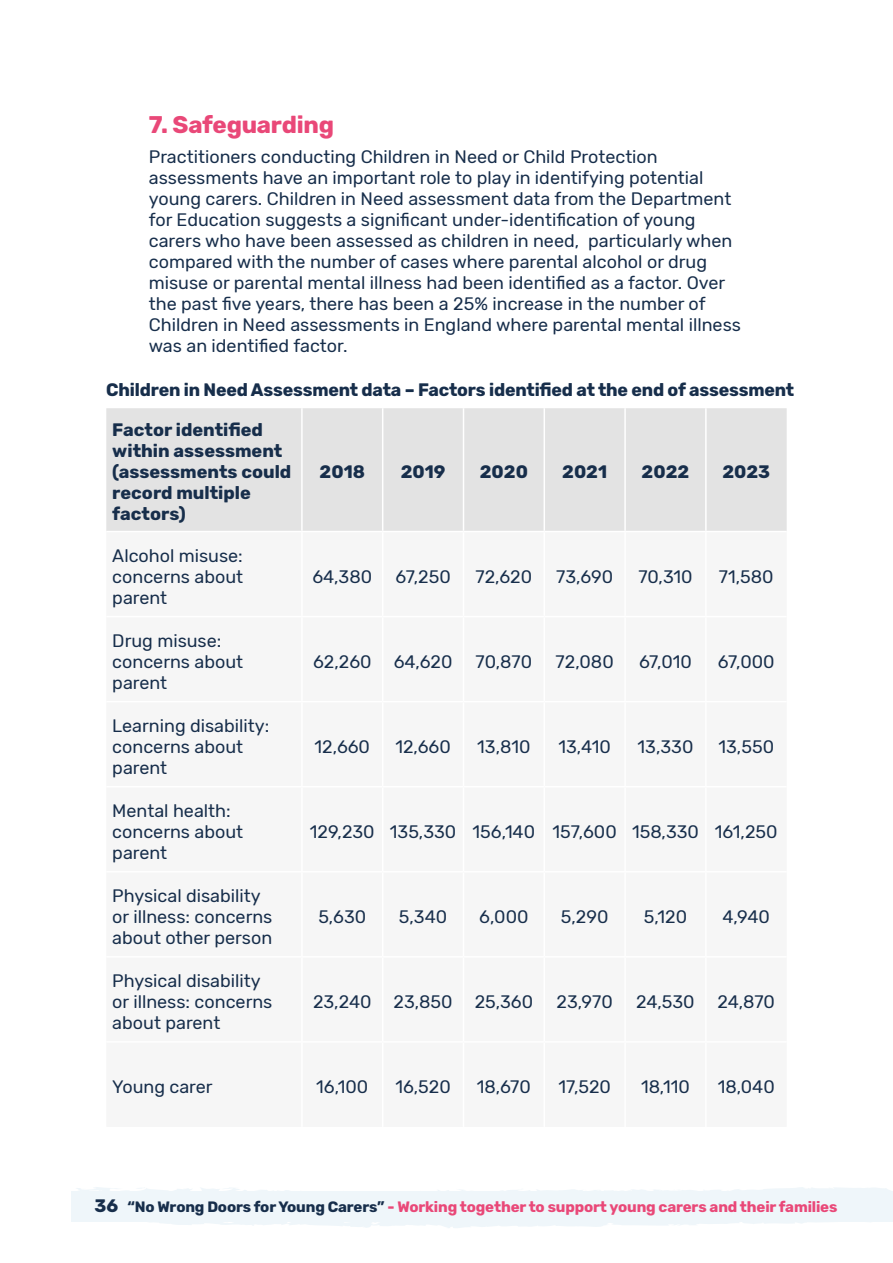
<style>
.page{position:relative;width:893px;height:1263px;background:#fff}
.page>*{position:absolute;margin:0;border:0;box-sizing:border-box;transform-origin:0 0}
.H2_Subheading__Pink{font:700 24px "Rubik";letter-spacing:-.01em;color:#e94878}
.Body_Copy__Deep_Blue{font:18px/21px "Rubik";color:#172e4b}
.Body_Copy__Deep_Blue-2{font:700 18px/21px "Rubik";color:#172e4b}
.t1{font:700 15px "Rubik";letter-spacing:-.01em;color:#e94878}
.s1{font-size:18px;color:#172e4b}
.s2{color:#172e4b}
</style>
<div class="page">
<div style="left:71px;top:1191px;width:822px;height:30px;background:#eff6fa"></div>
<svg style="left:74px;top:1221px;width:819px;height:7px"></svg>
<svg style="left:76px;top:1187px;width:814px;height:4px"></svg>
<div style="left:106px;top:408px;width:681px;height:123px;background:#e3e3e3"></div>
<hr style="left:301px;top:408px;width:2px;height:123px;background:#fff">
<hr style="left:382px;top:408px;width:1px;height:123px;background:#fff">
<hr style="left:463px;top:408px;width:1px;height:123px;background:#fff">
<hr style="left:544px;top:408px;width:1px;height:123px;background:#fff">
<hr style="left:624px;top:408px;width:2px;height:123px;background:#fff">
<hr style="left:705px;top:408px;width:2px;height:123px;background:#fff">
<h2 class="H2_Subheading__Pink" style="left:149px;top:111px;width:187px">7. Safeguarding</h2>
<p class="Body_Copy__Deep_Blue" style="left:149px;top:146px;width:594px">Practitioners conducting Children in Need or Child Protection assessments have an important role to play in identifying potential young carers. Children in Need assessment data from the Department for Education suggests a significant under-identification of young carers who have been assessed as children in need, particularly when compared with the number of cases where parental alcohol or drug misuse or parental mental illness had been identified as a factor. Over the past five years, there has been a 25% increase in the number of Children in Need assessments in England where parental mental illness was an identified factor.</p>
<p class="Body_Copy__Deep_Blue-2" style="left:106px;top:380px;width:689px">Children in Need Assessment data – Factors identified at the end of assessment</p>
<p class="Body_Copy__Deep_Blue-2" style="left:112px;top:420px;width:181px">Factor identified within assessment (assessments could record multiple factors)</p>
<p class="Body_Copy__Deep_Blue" style="left:112px;top:545px;width:132px;text-align:justify">Alcohol misuse: concerns about parent</p>
<p class="Body_Copy__Deep_Blue" style="left:112px;top:630px;width:132px">Drug misuse: concerns about parent</p>
<p class="Body_Copy__Deep_Blue" style="left:112px;top:715px;width:159px">Learning disability: concerns about parent</p>
<p class="Body_Copy__Deep_Blue" style="left:112px;top:800px;width:132px">Mental health: concerns about parent</p>
<p class="Body_Copy__Deep_Blue" style="left:112px;top:885px;width:162px">Physical disability or illness: concerns about other person</p>
<p class="Body_Copy__Deep_Blue" style="left:112px;top:970px;width:162px">Physical disability or illness: concerns about parent</p>
<p class="Body_Copy__Deep_Blue-2" style="left:320px;top:462px;width:47px">2018</p>
<p class="Body_Copy__Deep_Blue-2" style="left:401px;top:462px;width:46px">2019</p>
<p class="Body_Copy__Deep_Blue-2" style="left:480px;top:462px;width:50px">2020</p>
<p class="Body_Copy__Deep_Blue-2" style="left:562px;top:462px;width:46px">2021</p>
<p class="Body_Copy__Deep_Blue-2" style="left:642px;top:462px;width:49px">2022</p>
<p class="Body_Copy__Deep_Blue-2" style="left:722px;top:462px;width:49px">2023</p>
<p class="Body_Copy__Deep_Blue" style="left:312px;top:566px;width:61px">64,380</p>
<p class="Body_Copy__Deep_Blue" style="left:395px;top:566px;width:57px">67,250</p>
<p class="Body_Copy__Deep_Blue" style="left:476px;top:566px;width:58px">72,620</p>
<p class="Body_Copy__Deep_Blue" style="left:556px;top:566px;width:59px">73,690</p>
<p class="Body_Copy__Deep_Blue" style="left:638px;top:566px;width:56px">70,310</p>
<p class="Body_Copy__Deep_Blue" style="left:719px;top:566px;width:56px">71,580</p>
<p class="Body_Copy__Deep_Blue" style="left:313px;top:651px;width:60px">62,260</p>
<p class="Body_Copy__Deep_Blue" style="left:394px;top:651px;width:60px">64,620</p>
<p class="Body_Copy__Deep_Blue" style="left:476px;top:651px;width:58px">70,870</p>
<p class="Body_Copy__Deep_Blue" style="left:556px;top:651px;width:60px">72,080</p>
<p class="Body_Copy__Deep_Blue" style="left:639px;top:651px;width:54px">67,010</p>
<p class="Body_Copy__Deep_Blue" style="left:718px;top:651px;width:58px">67,000</p>
<p class="Body_Copy__Deep_Blue" style="left:315px;top:736px;width:57px">12,660</p>
<p class="Body_Copy__Deep_Blue" style="left:395px;top:736px;width:57px">12,660</p>
<p class="Body_Copy__Deep_Blue" style="left:477px;top:736px;width:55px">13,810</p>
<p class="Body_Copy__Deep_Blue" style="left:558px;top:736px;width:54px">13,410</p>
<p class="Body_Copy__Deep_Blue" style="left:638px;top:736px;width:57px">13,330</p>
<p class="Body_Copy__Deep_Blue" style="left:718px;top:736px;width:57px">13,550</p>
<p class="Body_Copy__Deep_Blue" style="left:310px;top:821px;width:66px">129,230</p>
<p class="Body_Copy__Deep_Blue" style="left:390px;top:821px;width:68px">135,330</p>
<p class="Body_Copy__Deep_Blue" style="left:473px;top:821px;width:64px">156,140</p>
<p class="Body_Copy__Deep_Blue" style="left:553px;top:821px;width:66px">157,600</p>
<p class="Body_Copy__Deep_Blue" style="left:632px;top:821px;width:68px">158,330</p>
<p class="Body_Copy__Deep_Blue" style="left:715px;top:821px;width:64px">161,250</p>
<p class="Body_Copy__Deep_Blue" style="left:318px;top:906px;width:49px">5,630</p>
<p class="Body_Copy__Deep_Blue" style="left:399px;top:906px;width:50px">5,340</p>
<p class="Body_Copy__Deep_Blue" style="left:479px;top:906px;width:51px">6,000</p>
<p class="Body_Copy__Deep_Blue" style="left:561px;top:906px;width:49px">5,290</p>
<p class="Body_Copy__Deep_Blue" style="left:644px;top:906px;width:45px">5,120</p>
<p class="Body_Copy__Deep_Blue" style="left:723px;top:906px;width:49px">4,940</p>
<p class="Body_Copy__Deep_Blue" style="left:313px;top:991px;width:60px">23,240</p>
<p class="Body_Copy__Deep_Blue" style="left:394px;top:991px;width:61px">23,850</p>
<p class="Body_Copy__Deep_Blue" style="left:475px;top:991px;width:60px">25,360</p>
<p class="Body_Copy__Deep_Blue" style="left:557px;top:991px;width:58px">23,970</p>
<p class="Body_Copy__Deep_Blue" style="left:636px;top:991px;width:60px">24,530</p>
<p class="Body_Copy__Deep_Blue" style="left:718px;top:991px;width:59px">24,870</p>
<p class="Body_Copy__Deep_Blue" style="left:112px;top:1076px;width:102px">Young carer</p>
<p class="Body_Copy__Deep_Blue" style="left:316px;top:1076px;width:54px">16,100</p>
<p class="Body_Copy__Deep_Blue" style="left:395px;top:1076px;width:57px">16,520</p>
<p class="Body_Copy__Deep_Blue" style="left:477px;top:1076px;width:55px">18,670</p>
<p class="Body_Copy__Deep_Blue" style="left:558px;top:1076px;width:54px">17,520</p>
<p class="Body_Copy__Deep_Blue" style="left:641px;top:1076px;width:50px">18,110</p>
<p class="Body_Copy__Deep_Blue" style="left:718px;top:1076px;width:58px">18,040</p>
<p class="t1" style="left:94px;top:1198px;width:744px"><span class="s1">36</span> <span class="s2">“No Wrong Doors for Young Carers”</span> - Working together to support young carers and their families</p>
</div>
